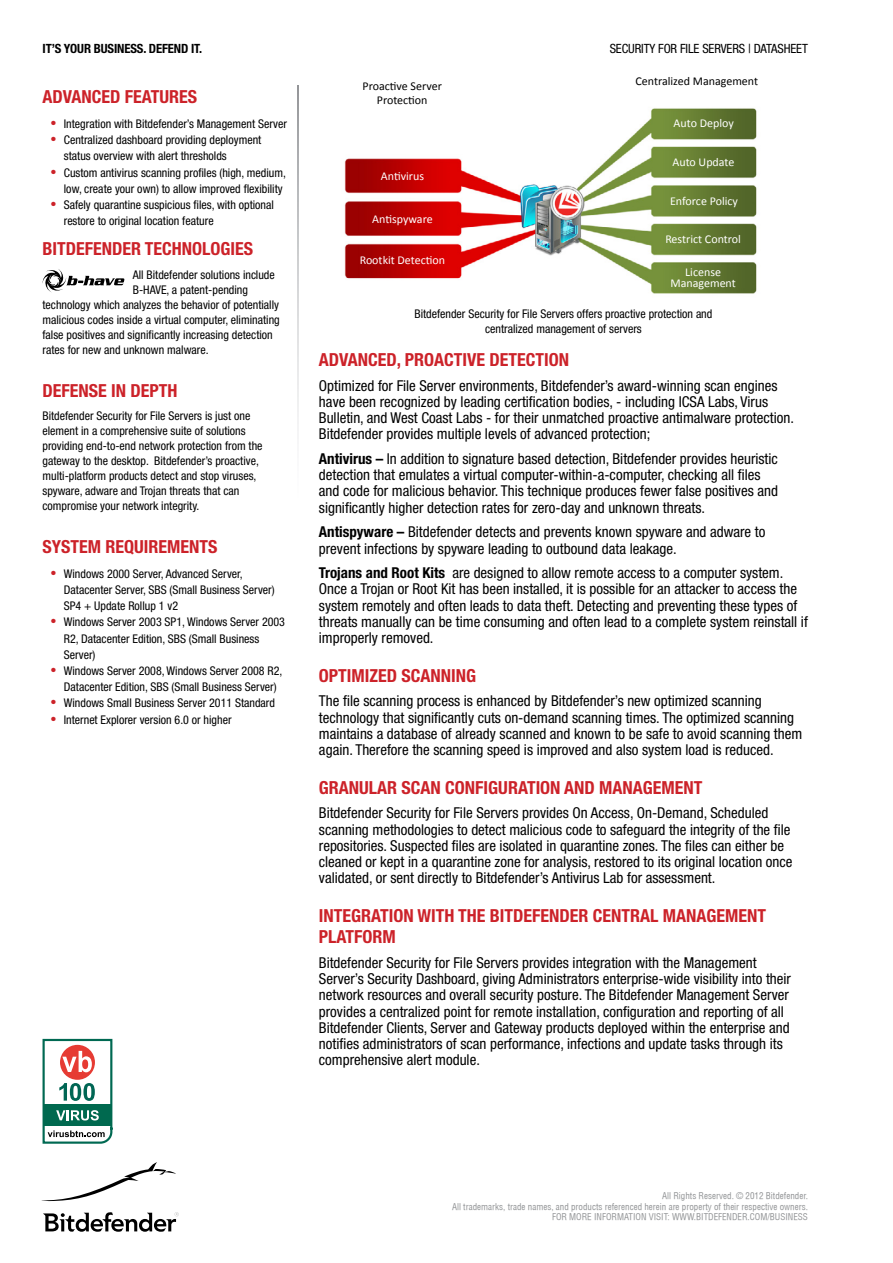
<style>
.page{position:relative;width:893px;height:1263px;background:#fff}
.page>*{position:absolute;margin:0;border:0;box-sizing:border-box;transform-origin:0 0}
.BodyHead{font:18px/21.6px "Bit Defender Sub Title";color:#cc2229}
.BodyText{font:15px/16.2px "Bit Defender Body Text";color:#000}
.Paragraph_Style_1_co{font:15px/16.2px "Bit Defender Body Text";color:#000}
.t1{font:12.75px "Bit Defender Body Text";letter-spacing:-.01em;color:#000}
.t2{font:12.75px "Bit Defender Sub Title";letter-spacing:-.01em;color:#000}
.BodyTextside{font:12px/16.2px "Bit Defender Body Text";color:#000}
.t3{font:12px/10.5px "Calibri";color:#fff;text-align:center}
.t4{font:12px/13.5px "Calibri";color:#000;text-align:center}
.t5{font:9px "Switzerland Condensed RO";color:#929496}
.s1{font-family:"Bit Defender Sub Title"}
</style>
<div class="page">
<svg style="left:42px;top:1162px;width:134px;height:39px"></svg>
<svg style="left:43px;top:1212px;width:136px;height:20px"></svg>
<svg style="left:298px;top:86px;width:1px;height:345px"></svg>
<svg style="left:42px;top:269px;width:82px;height:23px"></svg>
<svg style="left:42px;top:1038px;width:71px;height:106px"></svg>
<img style="left:344px;top:108px;width:413px;height:186px">
<p class="t2" style="left:43px;top:41px;width:161px">IT’S YOUR BUSINESS. DEFEND IT.</p>
<p class="t1" style="left:610px;top:41px;width:200px">SECURITY FOR FILE SERVERS | DATASHEET</p>
<p class="BodyHead" style="left:43px;top:86px;width:156px">ADVANCED FEATURES</p>
<p class="BodyTextside" style="left:51px;top:115px;width:237px"><sup>●</sup> Integration with Bitdefender’s Management Server</p>
<p class="BodyTextside" style="left:64px;top:132px;width:199px;text-indent:-13px"><sup>●</sup> Centralized dashboard providing deployment status overview with alert thresholds</p>
<p class="BodyTextside" style="left:51px;top:164px;width:236px;text-align:right"><sup>●</sup> Custom antivirus scanning profiles (high, medium, low, create your own) to allow improved flexibility</p>
<p class="BodyTextside" style="left:64px;top:196px;width:212px;text-indent:-13px"><sup>●</sup> Safely quarantine suspicious files, with optional restore to original location feature</p>
<p class="BodyHead" style="left:43px;top:238px;width:212px">BITDEFENDER TECHNOLOGIES</p>
<p class="BodyTextside" style="left:133px;top:266px;width:143px">All Bitdefender solutions include</p>
<p class="BodyTextside" style="left:133px;top:281px;width:117px">B-HAVE, a patent-pending</p>
<p class="BodyTextside" style="left:43px;top:296px;width:238px">technology which analyzes the behavior of potentially</p>
<p class="BodyTextside" style="left:43px;top:311px;width:239px">malicious codes inside a virtual computer, eliminating</p>
<p class="BodyTextside" style="left:43px;top:326px;width:232px">false positives and significantly increasing detection</p>
<p class="BodyTextside" style="left:43px;top:341px;width:168px">rates for new and unknown malware.</p>
<p class="BodyHead" style="left:43px;top:380px;width:136px">DEFENSE IN DEPTH</p>
<p class="BodyTextside" style="left:43px;top:408px;width:222px;line-height:15px">Bitdefender Security for File Servers is just one element in a comprehensive suite of solutions providing end-to-end network protection from the gateway to the desktop. Bitdefender’s proactive, multi-platform products detect and stop viruses, spyware, adware and Trojan threats that can compromise your network integrity.</p>
<p class="BodyHead" style="left:43px;top:536px;width:176px">SYSTEM REQUIREMENTS</p>
<p class="BodyTextside" style="left:64px;top:565px;width:212px;text-indent:-13px"><sup>●</sup> Windows 2000 Server, Advanced Server,<br>Datacenter Server, SBS (Small Business Server)<br>SP4 + Update Rollup 1 v2</p>
<p class="BodyTextside" style="left:64px;top:614px;width:223px;text-indent:-13px"><sup>●</sup> Windows Server 2003 SP1, Windows Server 2003<br>R2, Datacenter Edition, SBS (Small Business<br>Server)</p>
<p class="BodyTextside" style="left:51px;top:662px;width:233px;text-align:center"><sup>●</sup> Windows Server 2008, Windows Server 2008 R2,<br>Datacenter Edition, SBS (Small Business Server)</p>
<p class="BodyTextside" style="left:51px;top:695px;width:226px"><sup>●</sup> Windows Small Business Server 2011 Standard</p>
<p class="BodyTextside" style="left:51px;top:711px;width:182px"><sup>●</sup> Internet Explorer version 6.0 or higher</p>
<p class="t4" style="left:363px;top:79px;width:81px">Proactive Server<br>Protection</p>
<p class="t3" style="left:381px;top:171px;width:45px">Antivirus</p>
<p class="t3" style="left:372px;top:213px;width:62px">Antispyware</p>
<p class="t3" style="left:360px;top:255px;width:87px">Rootkit Detection</p>
<p class="t4" style="left:635px;top:74px;width:124px">Centralized Management</p>
<p class="t3" style="left:674px;top:118px;width:62px">Auto Deploy</p>
<p class="t3" style="left:672px;top:157px;width:63px">Auto Update</p>
<p class="t3" style="left:670px;top:196px;width:69px">Enforce Policy</p>
<p class="t3" style="left:665px;top:234px;width:77px">Restrict Control</p>
<p class="t3" style="left:670px;top:267px;width:67px">License<br>Management</p>
<p class="BodyTextside" style="left:414px;top:306px;width:299px;line-height:15px;text-align:center">Bitdefender Security for File Servers offers proactive protection and centralized management of servers</p>
<p class="BodyHead" style="left:319px;top:349px;width:252px">ADVANCED, PROACTIVE DETECTION</p>
<p class="BodyText" style="left:319px;top:377px;width:476px">Optimized for File Server environments, Bitdefender’s award-winning scan engines have been recognized by leading certification bodies, - including ICSA Labs, Virus Bulletin, and West Coast Labs - for their unmatched proactive antimalware protection.<br>Bitdefender provides multiple levels of advanced protection;</p>
<p class="Paragraph_Style_1_co" style="left:319px;top:450px;width:461px"><span class="s1">Antivirus –</span> In addition to signature based detection, Bitdefender provides heuristic detection that emulates a virtual computer-within-a-computer, checking all files and code for malicious behavior. This technique produces fewer false positives and significantly higher detection rates for zero-day and unknown threats.</p>
<p class="Paragraph_Style_1_co" style="left:319px;top:524px;width:448px"><span class="s1">Antispyware –</span> Bitdefender detects and prevents known spyware and adware to prevent infections by spyware leading to outbound data leakage.</p>
<p class="Paragraph_Style_1_co" style="left:319px;top:565px;width:490px"><span class="s1">Trojans and Root Kits</span> are designed to allow remote access to a computer system.<br>Once a Trojan or Root Kit has been installed, it is possible for an attacker to access the system remotely and often leads to data theft. Detecting and preventing these types of threats manually can be time consuming and often lead to a complete system reinstall if improperly removed.</p>
<p class="BodyHead" style="left:319px;top:665px;width:159px">OPTIMIZED SCANNING</p>
<p class="BodyText" style="left:319px;top:693px;width:485px">The file scanning process is enhanced by Bitdefender’s new optimized scanning technology that significantly cuts on-demand scanning times. The optimized scanning maintains a database of already scanned and known to be safe to avoid scanning them again. Therefore the scanning speed is improved and also system load is reduced.</p>
<p class="BodyHead" style="left:319px;top:776px;width:385px">GRANULAR SCAN CONFIGURATION AND MANAGEMENT</p>
<p class="BodyText" style="left:319px;top:805px;width:475px">Bitdefender Security for File Servers provides On Access, On-Demand, Scheduled scanning methodologies to detect malicious code to safeguard the integrity of the file repositories. Suspected files are isolated in quarantine zones. The files can either be cleaned or kept in a quarantine zone for analysis, restored to its original location once validated, or sent directly to Bitdefender’s Antivirus Lab for assessment.</p>
<p class="BodyHead" style="left:319px;top:905px;width:449px">INTEGRATION WITH THE BITDEFENDER CENTRAL MANAGEMENT<br>PLATFORM</p>
<p class="BodyText" style="left:319px;top:954px;width:474px">Bitdefender Security for File Servers provides integration with the Management Server’s Security Dashboard, giving Administrators enterprise-wide visibility into their network resources and overall security posture. The Bitdefender Management Server provides a centralized point for remote installation, configuration and reporting of all Bitdefender Clients, Server and Gateway products deployed within the enterprise and notifies administrators of scan performance, infections and update tasks through its comprehensive alert module.</p>
<p class="t5" style="left:662px;top:1190px;width:147px">All Rights Reserved. © 2012 Bitdefender.</p>
<p class="t5" style="left:452px;top:1201px;width:357px">All trademarks, trade names, and products referenced herein are property of their respective owners.</p>
<p class="t5" style="left:552px;top:1211px;width:257px">FOR MORE INFORMATION VISIT: WWW.BITDEFENDER.COM/BUSINESS</p>
</div>
